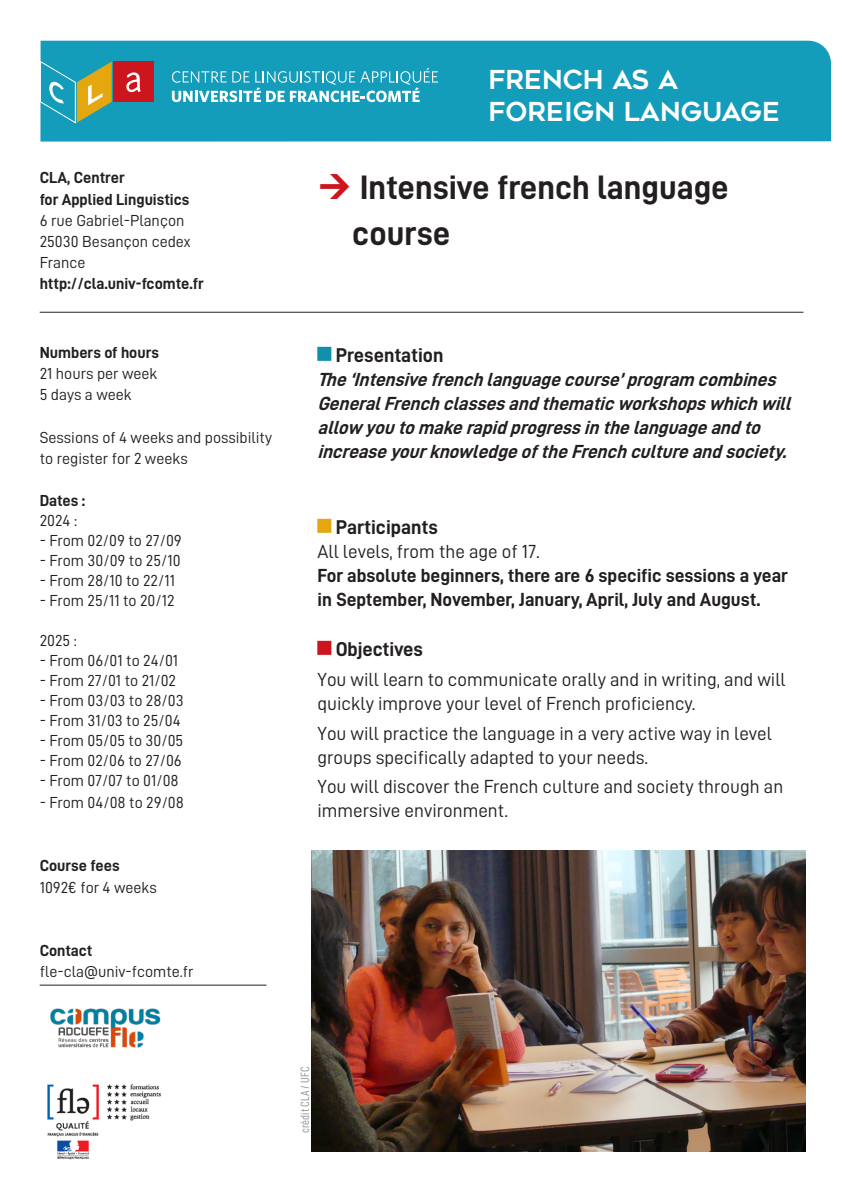
<style>
.page{position:relative;width:842px;height:1191px;background:#fff}
.page>*{position:absolute;margin:0;border:0;box-sizing:border-box;transform-origin:0 0}
.t1{font:34px/46px "D DIN Bold";color:#231f20}
.t2{font:26px/31.2px "Geometos";color:#fff}
.t3{font:20px "D DIN Bold";color:#231f20}
.t4{font:19px/24px "D DIN";color:#231f20}
.t5{font:italic 19px/24px "D DIN Bold";color:#231f20}
.t6{font:19px/24px "D DIN Bold";color:#231f20}
.t7{font:16px/21.2px "D DIN";color:#231f20}
.t8{font:16px "D DIN Bold";color:#231f20}
.t9{font:12px "D DIN Condensed";color:#939598}
</style>
<div class="page">
<div style="left:40px;top:41px;width:791px;height:101px;background:#149cbb"></div>
<div style="left:113px;top:61px;width:41px;height:41px;background:#cd151d"></div>
<svg style="left:126px;top:72px;width:15px;height:20px"></svg>
<svg style="left:40px;top:60px;width:72px;height:64px;background:#62a790"></svg>
<svg style="left:172px;top:68px;width:266px;height:34px;background:#4eb4cb"></svg>
<img style="left:312px;top:850px;width:493px;height:301px">
<hr style="left:40px;top:312px;width:763px;height:1px;background:#231f20">
<hr style="left:40px;top:984px;width:226px;height:1px;background:#231f20">
<img style="left:50px;top:1008px;width:111px;height:40px">
<img style="left:47px;top:1084px;width:114px;height:76px">
<p class="t8" style="left:40px;top:169px;width:86px">CLA, Centrer</p>
<p class="t8" style="left:40px;top:190px;width:151px">for Applied Linguistics</p>
<p class="t7" style="left:40px;top:209px;width:146px">6 rue Gabriel-Plançon</p>
<p class="t7" style="left:40px;top:231px;width:152px">25030 Besançon cedex</p>
<p class="t7" style="left:40px;top:252px;width:47px">France</p>
<p class="t8" style="left:40px;top:275px;width:166px">http://cla.univ-fcomte.fr</p>
<p class="t8" style="left:40px;top:343px;width:121px">Numbers of hours</p>
<p class="t7" style="left:40px;top:363px;width:119px">21 hours per week</p>
<p class="t7" style="left:40px;top:384px;width:94px">5 days a week</p>
<p class="t7" style="left:40px;top:426px;width:234px">Sessions of 4 weeks and possibility to register for 2 weeks</p>
<p class="t8" style="left:40px;top:492px;width:47px">Dates :</p>
<p class="t7" style="left:40px;top:510px;width:39px">2024 :</p>
<p class="t7" style="left:40px;top:530px;width:144px">- From 02/09 to 27/09</p>
<p class="t7" style="left:40px;top:550px;width:142px">- From 30/09 to 25/10</p>
<p class="t7" style="left:40px;top:570px;width:137px">- From 28/10 to 22/11</p>
<p class="t7" style="left:40px;top:590px;width:136px">- From 25/11 to 20/12</p>
<p class="t7" style="left:40px;top:630px;width:39px">2025 :</p>
<p class="t7" style="left:40px;top:650px;width:140px">- From 06/01 to 24/01</p>
<p class="t7" style="left:40px;top:670px;width:138px">- From 27/01 to 21/02</p>
<p class="t7" style="left:40px;top:690px;width:145px">- From 03/03 to 28/03</p>
<p class="t7" style="left:40px;top:710px;width:142px">- From 31/03 to 25/04</p>
<p class="t7" style="left:40px;top:730px;width:145px">- From 05/05 to 30/05</p>
<p class="t7" style="left:40px;top:750px;width:144px">- From 02/06 to 27/06</p>
<p class="t7" style="left:40px;top:770px;width:141px">- From 07/07 to 01/08</p>
<p class="t7" style="left:40px;top:791px;width:146px">- From 04/08 to 29/08</p>
<p class="t8" style="left:40px;top:857px;width:81px">Course fees</p>
<p class="t7" style="left:40px;top:876px;width:119px">1092€ for 4 weeks</p>
<p class="t8" style="left:40px;top:941px;width:54px">Contact</p>
<p class="t7" style="left:40px;top:961px;width:155px">fle-cla@univ-fcomte.fr</p>
<p class="t2" style="left:489px;top:65px;width:293px">FRENCH AS A<br>FOREIGN LANGUAGE</p>
<p class="t1" style="left:352px;top:163px;width:378px">Intensive french language course</p>
<p class="t3" style="left:336px;top:344px;width:109px">Presentation</p>
<p class="t5" style="left:317px;top:367px;width:480px">The‘Intensivefrenchlanguagecourse’program combines GeneralFrenchclassesandthematicworkshopswhichwill allow youtomakerapidprogressinthelanguageandto increaseyourknowledgeoftheFrenchcultureandsociety.</p>
<p class="t3" style="left:336px;top:516px;width:104px">Participants</p>
<p class="t4" style="left:317px;top:539px;width:224px">All levels, from the age of 17.</p>
<p class="t6" style="left:317px;top:563px;width:472px">For absolute beginners, there are 6 specific sessions a year in September, November, January, April, July and August.</p>
<p class="t3" style="left:336px;top:638px;width:89px">Objectives</p>
<p class="t4" style="left:317px;top:667px;width:470px">You will learn to communicate orally and in writing, and will quickly improve your level of French proficiency.</p>
<p class="t4" style="left:317px;top:721px;width:456px">You will practice the language in a very active way in level groups specifically adapted to your needs.</p>
<p class="t4" style="left:317px;top:774px;width:467px">You will discover the French culture and society through an immersive environment.</p>
<p class="t9" style="left:298px;top:1133px;width:68px;rotate:-90deg">crédit CLA / UFC</p>
</div>
